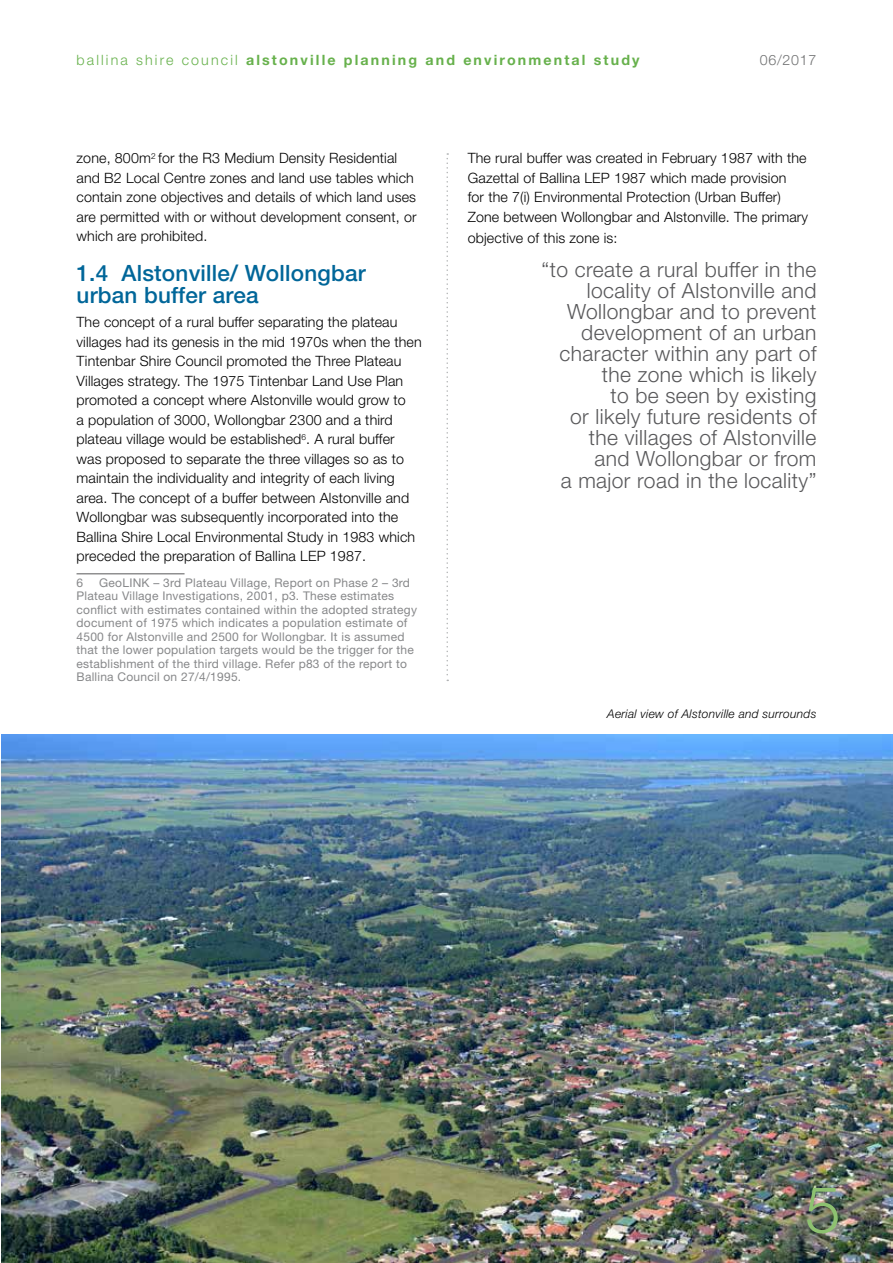
<style>
.page{position:relative;width:893px;height:1263px;background:#fff}
.page>*{position:absolute;margin:0;border:0;box-sizing:border-box;transform-origin:0 0}
.t1{font:300 64.5px "Helvetica Neue LT Std";color:#8dc170}
.t2{font:500 22.5px/22.5px "Helvetica Neue LT Std";letter-spacing:.01em;color:#069}
.t3{font:300 21px/21.1px "Helvetica Neue LT Std";letter-spacing:.02em;color:#58585a;text-align:right}
.t4{font:300 14.25px/19.5px "Helvetica Neue LT Std";letter-spacing:.01em;color:#000}
.t5{font:700 14.25px "Helvetica Neue LT Std";letter-spacing:.15em;color:#67b14c}
.t6{font:300 14.25px "Helvetica Neue LT Std";letter-spacing:.05em;color:#707172}
.t7{font:12px/13.5px "Helvetica Neue LT Std";letter-spacing:.02em;color:#87888a}
.t8{font:italic 300 12px "Helvetica Neue LT Std";letter-spacing:.02em;color:#000}
.s1{font-weight:300}
</style>
<div class="page">
<img style="left:2px;top:735px;width:891px;height:528px">
<hr style="left:77px;top:574px;width:108px;height:1px;background:#58585a">
<svg style="left:446px;top:153px;width:2px;height:528px"></svg>
<p class="t5" style="left:77px;top:52px;width:564px"><span class="s1">ballina shire council</span> alstonville planning and environmental study</p>
<p class="t6" style="left:760px;top:52px;width:58px">06/2017</p>
<p class="t4" style="left:77px;top:148px;width:341px">zone, 800m<sup>2</sup> for the R3 Medium Density Residential and B2 Local Centre zones and land use tables which contain zone objectives and details of which land uses are permitted with or without development consent, or which are prohibited.</p>
<h2 class="t2" style="left:77px;top:261px;width:291px">1.4 Alstonville/ Wollongbar urban buffer area</h2>
<p class="t4" style="left:77px;top:312px;width:347px">The concept of a rural buffer separating the plateau villages had its genesis in the mid 1970s when the then Tintenbar Shire Council promoted the Three Plateau Villages strategy. The 1975 Tintenbar Land Use Plan promoted a concept where Alstonville would grow to<br>a population of 3000, Wollongbar 2300 and a third plateau village would be established<sup>6</sup>. A rural buffer was proposed to separate the three villages so as to maintain the individuality and integrity of each living area. The concept of a buffer between Alstonville and Wollongbar was subsequently incorporated into the Ballina Shire Local Environmental Study in 1983 which preceded the preparation of Ballina LEP 1987.</p>
<p class="t7" style="left:77px;top:575px;width:8px">6</p>
<p class="t7" style="left:77px;top:575px;width:342px;text-indent:23px">GeoLINK – 3rd Plateau Village, Report on Phase 2 – 3rd Plateau Village Investigations, 2001, p3. These estimates conflict with estimates contained within the adopted strategy document of 1975 which indicates a population estimate of 4500 for Alstonville and 2500 for Wollongbar. It is assumed that the lower population targets would be the trigger for the establishment of the third village. Refer p83 of the report to Ballina Council on 27/4/1995.</p>
<p class="t4" style="left:468px;top:148px;width:342px">The rural buffer was created in February 1987 with the Gazettal of Ballina LEP 1987 which made provision<br>for the 7(i) Environmental Protection (Urban Buffer)<br>Zone between Wollongbar and Alstonville. The primary</p>
<p class="t4" style="left:468px;top:228px;width:151px">objective of this zone is:</p>
<p class="t3" style="left:542px;top:258px;width:276px">“to create a rural buffer in the locality of Alstonville and<br>Wollongbar and to prevent development of an urban character within any part of the zone which is likely<br>to be seen by existing<br>or likely future residents of the villages of Alstonville<br>and Wollongbar or from<br>a major road in the locality”</p>
<p class="t8" style="left:607px;top:707px;width:211px">Aerial view of Alstonville and surrounds</p>
<h1 class="t1" style="left:805px;top:1170px;width:37px">5</h1>
</div>
